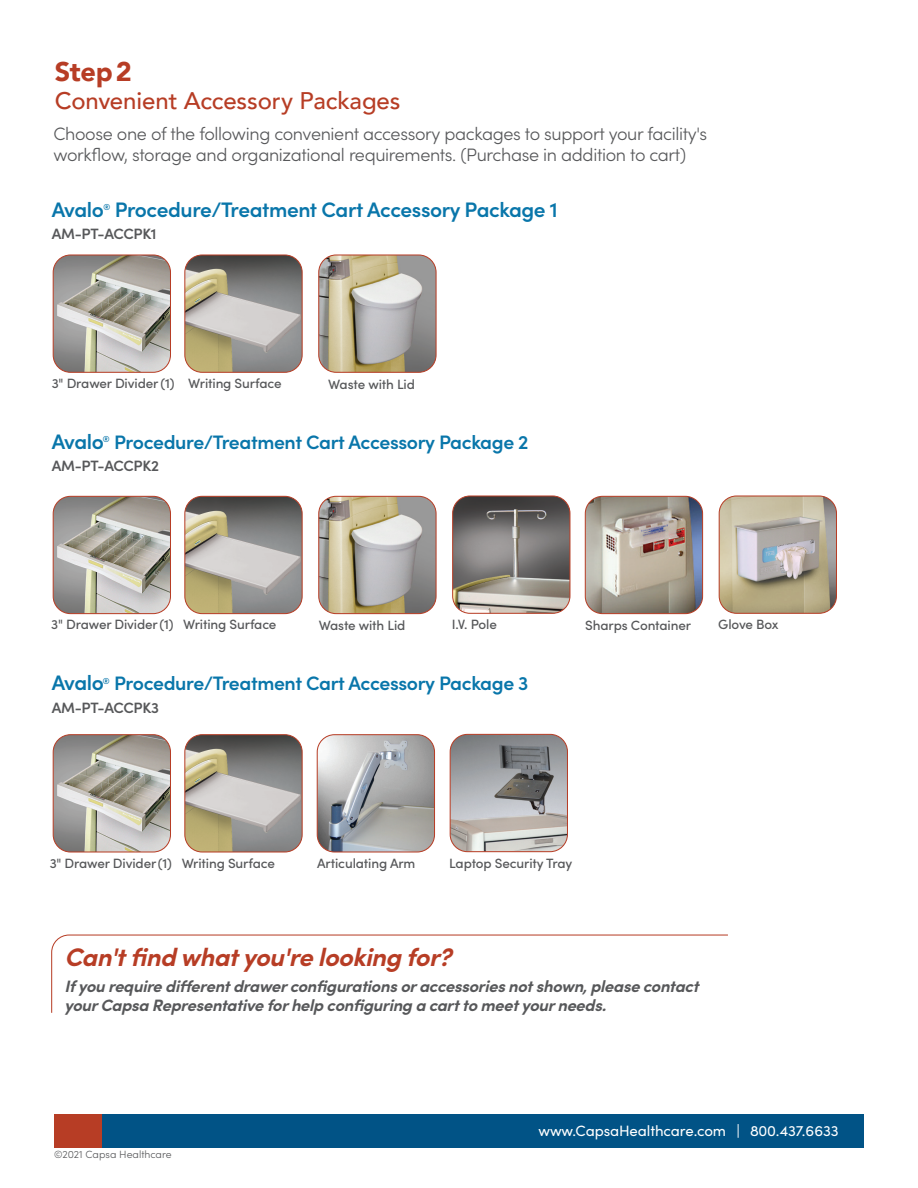
<style>
.page{position:relative;width:918px;height:1188px;background:#fff}
.page>*{position:absolute;margin:0;border:0;box-sizing:border-box;transform-origin:0 0}
.t1{font:900 27px "Avenir";color:#b73d25}
.t2{font:italic 700 25.5px "Sofia Pro";letter-spacing:-.02em;color:#b73d25}
.t3{font:500 24px "Avenir";letter-spacing:-.005em;color:#b73d25}
.t4{font:600 21px "Sofia Pro";letter-spacing:-.02em;color:#0976aa}
.t5{font:600 19.5px "Sofia Pro";letter-spacing:-.02em;color:#0976aa}
.t6{font:300 18px/21px "Sofia Pro";letter-spacing:-.02em;color:#57585a}
.t7{font:italic 700 16.5px/19.5px "Sofia Pro";letter-spacing:-.02em;color:#57585a}
.t8{font:15px "Sofia Pro";letter-spacing:-.005em;color:#fff}
.t9{font:600 15px "Sofia Pro";letter-spacing:-.02em;color:#57585a}
.t10{font:500 13.5px "Sofia Pro";letter-spacing:-.01em;color:#57585a}
.t11{font:300 10.5px "Sofia Pro";color:#57585a}
.t12{font:900 8.7px "Sofia Pro";color:#0976aa}
</style>
<div class="page">
<div style="left:101px;top:1114px;width:763px;height:34px;background:#015386"></div>
<div style="left:54px;top:1114px;width:47px;height:34px;background:#b73d25"></div>
<img style="left:320px;top:256px;width:115px;height:115px">
<div style="left:318px;top:254px;width:119px;height:119px;border:1px solid #b73d25;border-radius:17px"></div>
<img style="left:320px;top:496px;width:115px;height:118px">
<div style="left:318px;top:496px;width:119px;height:118px;border:1px solid #b73d25;border-radius:17px"></div>
<img style="left:585px;top:496px;width:118px;height:118px">
<div style="left:585px;top:496px;width:118px;height:118px;border:1px solid #b73d25;border-radius:17px"></div>
<img style="left:53px;top:256px;width:116px;height:115px">
<div style="left:53px;top:254px;width:118px;height:119px;border:1px solid #b73d25;border-radius:17px"></div>
<img style="left:53px;top:736px;width:116px;height:115px">
<div style="left:53px;top:734px;width:118px;height:119px;border:1px solid #b73d25;border-radius:17px"></div>
<img style="left:53px;top:496px;width:117px;height:118px">
<div style="left:53px;top:496px;width:118px;height:118px;border:1px solid #b73d25;border-radius:17px"></div>
<img style="left:454px;top:497px;width:116px;height:115px">
<div style="left:452px;top:495px;width:118px;height:119px;border:1px solid #b73d25;border-radius:17px"></div>
<img style="left:186px;top:256px;width:115px;height:115px">
<div style="left:184px;top:254px;width:119px;height:119px;border:1px solid #b73d25;border-radius:17px"></div>
<img style="left:186px;top:736px;width:115px;height:115px">
<div style="left:184px;top:734px;width:119px;height:119px;border:1px solid #b73d25;border-radius:17px"></div>
<img style="left:186px;top:496px;width:115px;height:118px">
<div style="left:184px;top:496px;width:119px;height:118px;border:1px solid #b73d25;border-radius:17px"></div>
<img style="left:719px;top:497px;width:118px;height:115px">
<div style="left:719px;top:495px;width:118px;height:119px;border:1px solid #b73d25;border-radius:17px"></div>
<img style="left:317px;top:736px;width:118px;height:115px">
<div style="left:317px;top:734px;width:118px;height:119px;border:1px solid #b73d25;border-radius:17px"></div>
<img style="left:450px;top:734px;width:117px;height:118px">
<div style="left:450px;top:734px;width:118px;height:118px;border:1px solid #b73d25;border-radius:17px"></div>
<svg style="left:51px;top:934px;width:677px;height:79px"></svg>
<h1 class="t1" style="left:55px;top:48px;width:79px">Step 2</h1>
<h3 class="t3" style="left:55px;top:79px;width:347px">Convenient Accessory Packages</h3>
<h3 class="t6" style="left:53px;top:122px;width:655px">Choose one of the following convenient accessory packages to support your facility's workflow, storage and organizational requirements. (Purchase in addition to cart)</h3>
<h3 class="t4" style="left:52px;top:193px;width:54px">Avalo</h3>
<p class="t12" style="left:103px;top:200px;width:8px">®</p>
<h3 class="t4" style="left:115px;top:193px;width:445px">Procedure/Treatment Cart Accessory Package 1</h3>
<p class="t9" style="left:52px;top:223px;width:106px">AM-PT-ACCPK1</p>
<p class="t10" style="left:52px;top:374px;width:231px">3" Drawer Divider (1) Writing Surface</p>
<p class="t10" style="left:328px;top:374px;width:88px">Waste with Lid</p>
<h3 class="t4" style="left:52px;top:425px;width:54px">Avalo</h3>
<p class="t12" style="left:103px;top:432px;width:8px">®</p>
<h3 class="t5" style="left:114px;top:427px;width:416px">Procedure/Treatment Cart Accessory Package 2</h3>
<p class="t9" style="left:52px;top:455px;width:109px">AM-PT-ACCPK2</p>
<p class="t10" style="left:51px;top:615px;width:227px">3" Drawer Divider (1) Writing Surface</p>
<p class="t10" style="left:319px;top:615px;width:88px">Waste with Lid</p>
<p class="t10" style="left:452px;top:615px;width:47px">I.V. Pole</p>
<p class="t10" style="left:585px;top:615px;width:107px">Sharps Container</p>
<p class="t10" style="left:718px;top:615px;width:62px">Glove Box</p>
<h3 class="t4" style="left:52px;top:667px;width:54px">Avalo</h3>
<p class="t12" style="left:103px;top:674px;width:8px">®</p>
<h3 class="t5" style="left:114px;top:669px;width:416px">Procedure/Treatment Cart Accessory Package 3</h3>
<p class="t9" style="left:52px;top:696px;width:109px">AM-PT-ACCPK3</p>
<p class="t10" style="left:50px;top:853px;width:227px">3" Drawer Divider (1) Writing Surface</p>
<p class="t10" style="left:317px;top:853px;width:100px">Articulating Arm</p>
<p class="t10" style="left:449px;top:853px;width:125px">Laptop Security Tray</p>
<h2 class="t2" style="left:64px;top:937px;width:388px">Can't find what you're looking for?</h2>
<p class="t7" style="left:64px;top:975px;width:636px">If you require different drawer configurations or accessories not shown, please contact your Capsa Representative for help configuring a cart to meet your needs.</p>
<p class="t11" style="left:54px;top:1147px;width:119px">©2021 Capsa Healthcare</p>
<p class="t8" style="left:538px;top:1119px;width:302px">www.CapsaHealthcare.com | 800.437.6633</p>
</div>
